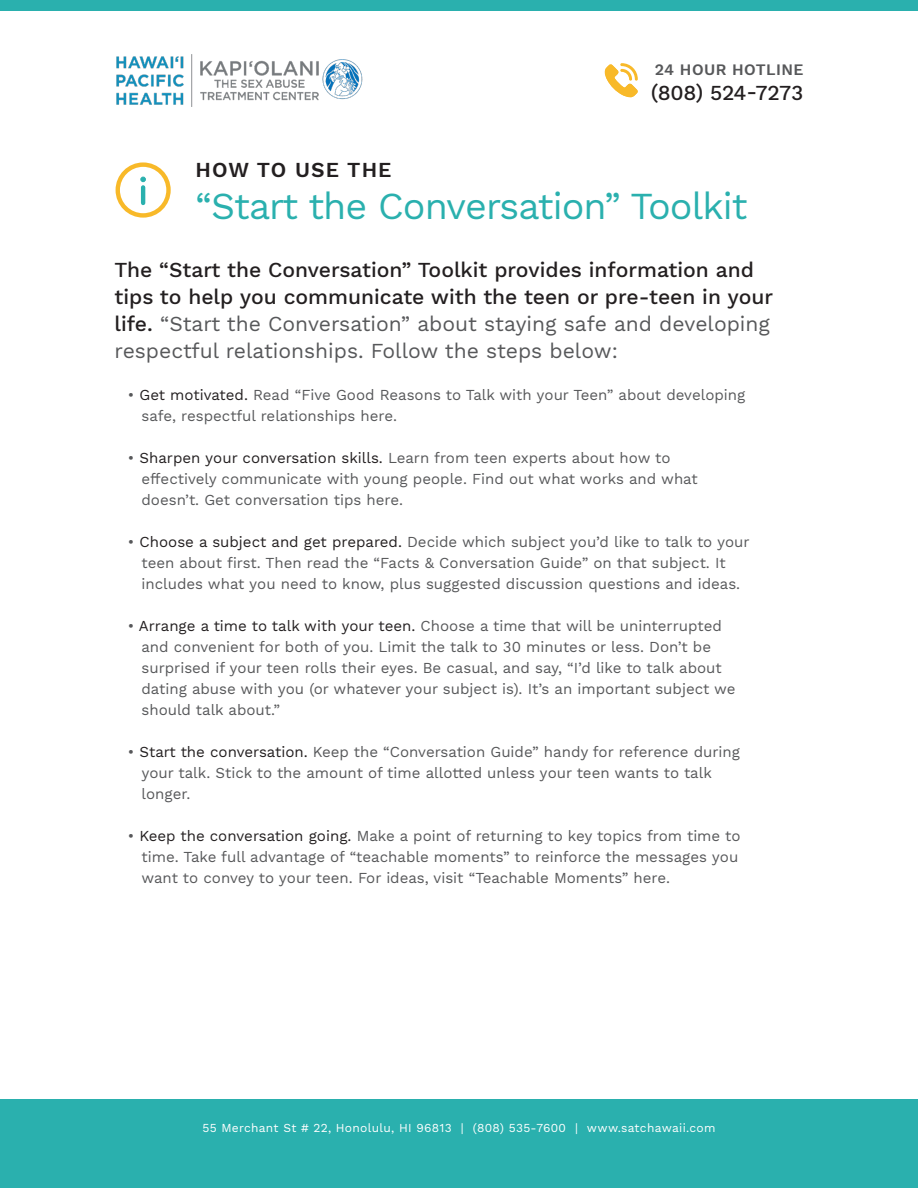
<style>
.page{position:relative;width:918px;height:1188px;background:#fff}
.page>*{position:absolute;margin:0;border:0;box-sizing:border-box;transform-origin:0 0}
.t1{font:37.5px "Work Sans";letter-spacing:-.025em;color:#2ab0ae}
.t2{font:500 21px/27px "Work Sans";color:#231f20}
.t3{font:600 21px "Work Sans";letter-spacing:.05em;color:#231f20}
.t4{font:600 15.75px "Work Sans";letter-spacing:.025em;color:#57585a}
.t5{font:15px/21px "Work Sans";color:#57585a}
.t6{font:12px "Work Sans";letter-spacing:.025em;color:#fff}
.s1{font-weight:400;color:#57585a}
.s2{color:#231f20}
</style>
<div class="page">
<div style="left:0;top:1099px;width:918px;height:89px;background:#2ab0ae"></div>
<div style="left:0;top:0;width:918px;height:11px;background:#2ab0ae"></div>
<img style="left:116px;top:54px;width:247px;height:52px">
<svg style="left:605px;top:63px;width:33px;height:34px"></svg>
<hr style="left:141px;top:187px;width:4px;height:16px;background:#2ab0ae">
<svg style="left:140px;top:177px;width:6px;height:5px"></svg>
<div style="left:116px;top:162px;width:55px;height:56px;border:4px solid #f8b929;border-radius:50%"></div>
<p class="t4" style="left:655px;top:60px;width:150px">24 HOUR HOTLINE</p>
<p class="t2" style="left:651px;top:80px;width:154px">(808) 524-7273</p>
<p class="t3" style="left:195px;top:158px;width:198px">HOW TO USE THE</p>
<p class="t1" style="left:195px;top:184px;width:553px">“Start the Conversation” Toolkit</p>
<p class="t2" style="left:114px;top:257px;width:660px">The “Start the Conversation” Toolkit provides information and tips to help you communicate with the teen or pre-teen in your life. <span class="s1">“Start the Conversation” about staying safe and developing respectful relationships. Follow the steps below:</span></p>
<p class="t5" style="left:141px;top:385px;width:606px;text-indent:-14px">• <span class="s2">Get motivated.</span> Read “Five Good Reasons to Talk with your Teen” about developing safe, respectful relationships here.</p>
<p class="t5" style="left:141px;top:448px;width:558px;text-indent:-14px">• <span class="s2">Sharpen your conversation skills.</span> Learn from teen experts about how to effectively communicate with young people. Find out what works and what doesn’t. Get conversation tips here.</p>
<p class="t5" style="left:141px;top:532px;width:610px;text-indent:-14px">• <span class="s2">Choose a subject and get prepared.</span> Decide which subject you’d like to talk to your teen about first. Then read the “Facts &amp; Conversation Guide” on that subject. It includes what you need to know, plus suggested discussion questions and ideas.</p>
<p class="t5" style="left:141px;top:616px;width:596px;text-indent:-14px">• <span class="s2">Arrange a time to talk with your teen.</span> Choose a time that will be uninterrupted and convenient for both of you. Limit the talk to 30 minutes or less. Don’t be surprised if your teen rolls their eyes. Be casual, and say, “I’d like to talk about dating abuse with you (or whatever your subject is). It’s an important subject we should talk about.”</p>
<p class="t5" style="left:141px;top:742px;width:600px;text-indent:-14px">• <span class="s2">Start the conversation.</span> Keep the “Conversation Guide” handy for reference during your talk. Stick to the amount of time allotted unless your teen wants to talk longer.</p>
<p class="t5" style="left:141px;top:826px;width:601px;text-indent:-14px">• <span class="s2">Keep the conversation going.</span> Make a point of returning to key topics from time to time. Take full advantage of “teachable moments” to reinforce the messages you want to convey to your teen. For ideas, visit “Teachable Moments” here.</p>
<p class="t6" style="left:202px;top:1121px;width:515px">55 Merchant St # 22, Honolulu, HI 96813 | (808) 535-7600 | www.satchawaii.com</p>
</div>
